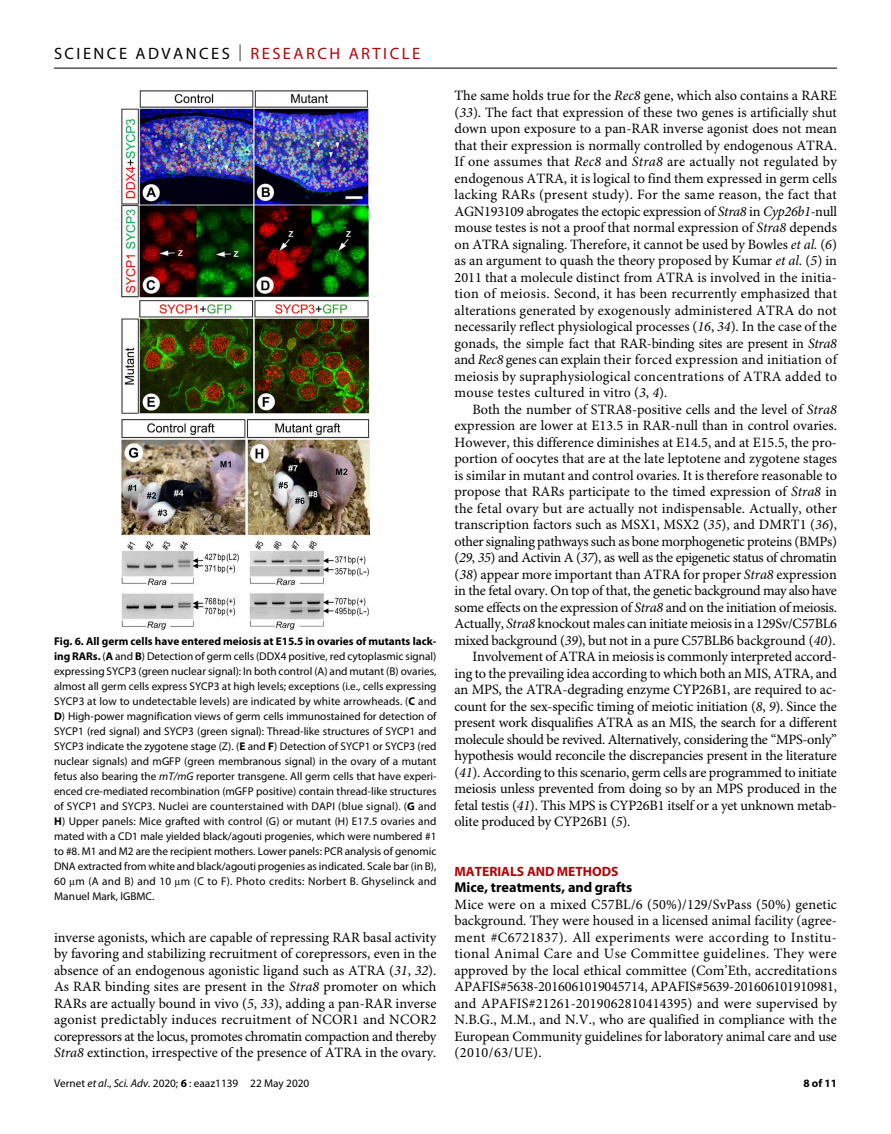
<style>
.page{position:relative;width:891px;height:1134px;background:#fff}
.page>*{position:absolute;margin:0;border:0;box-sizing:border-box;transform-origin:0 0}
.t1{font:16.5px "Myriad Pro";letter-spacing:.15em;color:#000}
.t2{font:14.25px/16.5px "Minion Pro";letter-spacing:-.015em;color:#000;text-align:justify}
.t3{font:14.25px "Minion Pro";letter-spacing:.01em;color:#000}
.t4{font:700 14.25px "Myriad Pro";color:#000}
.t5{font:700 13.5px "Myriad Pro";color:#b10508}
.t6{font:11.25px/15px "Myriad Pro";letter-spacing:.02em;color:#000;text-align:justify}
.t7{font:11.25px "Myriad Pro";color:#000}
.t8{font:700 11.25px "Myriad Pro";color:#000}
.s1{font-weight:300}
.s2{color:#b10508}
.s3{font-weight:700}
.s4{font-style:italic}
</style>
<div class="page">
<hr style="left:54px;top:68px;width:783px;height:1px;background:#000">
<img style="left:121px;top:90px;width:248px;height:539px">
<p class="t1" style="left:54px;top:40px;width:368px">SCIENCE ADVANCES <span class="s1">|</span> <span class="s2">RESEARCH ARTICLE</span></p>
<p class="t6" style="left:54px;top:634px;width:384px"><span class="s3">Fig. 6. All germ cells have entered meiosis at E15.5 in ovaries of mutants lack&shy;ing RARs.</span> (<span class="s3">A</span> and <span class="s3">B</span>) Detection of germ cells (DDX4 positive, red cytoplasmic signal) expressing SYCP3 (green nuclear signal): In both control (A) and mutant (B) ovaries, almost all germ cells express SYCP3 at high levels; exceptions (i.e., cells expressing SYCP3 at low to undetectable levels) are indicated by white arrowheads. (<span class="s3">C</span> and <span class="s3">D</span>) High-power magnification views of germ cells immunostained for detection of SYCP1 (red signal) and SYCP3 (green signal): Thread-like structures of SYCP1 and SYCP3 indicate the zygotene stage (Z). (<span class="s3">E</span> and <span class="s3">F</span>) Detection of SYCP1 or SYCP3 (red nuclear signals) and mGFP (green membranous signal) in the ovary of a mutant fetus also bearing the <span class="s4">mT/mG</span> reporter transgene. All germ cells that have experi&shy;enced cre-mediated recombination (mGFP positive) contain thread-like structures of SYCP1 and SYCP3. Nuclei are counterstained with DAPI (blue signal). (<span class="s3">G</span> and <span class="s3">H</span>) Upper panels: Mice grafted with control (G) or mutant (H) E17.5 ovaries and mated with a CD1 male yielded black/agouti progenies, which were numbered #1 to #8. M1 and M2 are the recipient mothers. Lower panels: PCR analysis of genomic DNA extracted from white and black/agouti progenies as indicated. Scale bar (in B), 60 m (A and B) and 10 m (C to F). Photo credits: Norbert B. Ghyselinck and Manuel Mark, IGBMC.</p>
<p class="t2" style="left:54px;top:930px;width:384px">inverse agonists, which are capable of repressing RAR basal activity by favoring and stabilizing recruitment of corepressors, even in the absence of an endogenous agonistic ligand such as ATRA (<span class="s4">31</span>, <span class="s4">32</span>).<br>As RAR binding sites are present in the <span class="s4">Stra8</span> promoter on which RARs are actually bound in vivo (<span class="s4">5</span>, <span class="s4">33</span>), adding a pan-RAR inverse agonist predictably induces recruitment of NCOR1 and NCOR2 corepressors at the locus, promotes chromatin compaction and thereby <span class="s4">Stra8</span> extinction, irrespective of the presence of ATRA in the ovary.</p>
<p class="t7" style="left:54px;top:1074px;width:257px">Vernet <span class="s4">et al</span>., <span class="s4">Sci. Adv.</span> 2020; <span class="s3">6</span> : eaaz1139 22 May 2020</p>
<p class="t2" style="left:454px;top:89px;width:384px">The same holds true for the <span class="s4">Rec8</span> gene, which also contains a RARE (<span class="s4">33</span>). The fact that expression of these two genes is artificially shut down upon exposure to a pan-RAR inverse agonist does not mean that their expression is normally controlled by endogenous ATRA.<br>If one assumes that <span class="s4">Rec8</span> and <span class="s4">Stra8</span> are actually not regulated by endogenous ATRA, it is logical to find them expressed in germ cells lacking RARs (present study). For the same reason, the fact that AGN193109 abrogates the ectopic expression of <span class="s4">Stra8</span> in <span class="s4">Cyp26b1-</span>null mouse testes is not a proof that normal expression of <span class="s4">Stra8</span> depends on ATRA signaling. Therefore, it cannot be used by Bowles <span class="s4">et al.</span> (<span class="s4">6</span>) as an argument to quash the theory proposed by Kumar <span class="s4">et al.</span> (<span class="s4">5</span>) in 2011 that a molecule distinct from ATRA is involved in the initia&shy;tion of meiosis. Second, it has been recurrently emphasized that alterations generated by exogenously administered ATRA do not necessarily reflect physiological processes (<span class="s4">16</span>, <span class="s4">34</span>). In the case of the gonads, the simple fact that RAR-binding sites are present in <span class="s4">Stra8 </span>and <span class="s4">Rec8</span> genes can explain their forced expression and initiation of meiosis by supraphysiological concentrations of ATRA added to mouse testes cultured in vitro (<span class="s4">3</span>, <span class="s4">4</span>).</p>
<p class="t2" style="left:472px;top:402px;width:366px">Both the number of STRA8-positive cells and the level of <span class="s4">Stra8</span></p>
<p class="t2" style="left:454px;top:419px;width:384px">expression are lower at E13.5 in RAR-null than in control ovaries.</p>
<p class="t2" style="left:454px;top:435px;width:384px">However, this difference diminishes at E14.5, and at E15.5, the pro-</p>
<p class="t2" style="left:454px;top:452px;width:384px">portion of oocytes that are at the late leptotene and zygotene stages</p>
<p class="t2" style="left:454px;top:468px;width:384px">is similar in mutant and control ovaries. It is therefore reasonable to</p>
<p class="t2" style="left:454px;top:485px;width:384px">propose that RARs participate to the timed expression of <span class="s4">Stra8</span> in</p>
<p class="t3" style="left:454px;top:499px;width:384px">the fetal ovary but are actually not indispensable. Actually, other</p>
<p class="t2" style="left:454px;top:518px;width:384px">transcription factors such as MSX1, MSX2 (<span class="s4">35</span>), and DMRT1 (<span class="s4">36</span>),</p>
<p class="t2" style="left:454px;top:534px;width:384px">other signaling pathways such as bone morphogenetic proteins (BMPs)</p>
<p class="t2" style="left:454px;top:551px;width:384px">(<span class="s4">29</span>, <span class="s4">35</span>) and Activin A (<span class="s4">37</span>), as well as the epigenetic status of chromatin</p>
<p class="t2" style="left:454px;top:567px;width:384px">(<span class="s4">38</span>) appear more important than ATRA for proper <span class="s4">Stra8</span> expression</p>
<p class="t2" style="left:454px;top:584px;width:384px">in the fetal ovary. On top of that, the genetic background may also have</p>
<p class="t2" style="left:454px;top:600px;width:384px">some effects on the expression of <span class="s4">Stra8</span> and on the initiation of meiosis.</p>
<p class="t2" style="left:454px;top:617px;width:384px">Actually, <span class="s4">Stra8</span> knockout males can initiate meiosis in a 129Sv/C57BL6</p>
<p class="t2" style="left:454px;top:633px;width:383px">mixed background (<span class="s4">39</span>), but not in a pure C57BLB6 background (<span class="s4">40</span>).</p>
<p class="t2" style="left:472px;top:650px;width:366px">Involvement of ATRA in meiosis is commonly interpreted accord-</p>
<p class="t2" style="left:454px;top:666px;width:384px">ing to the prevailing idea according to which both an MIS, ATRA, and</p>
<p class="t2" style="left:454px;top:683px;width:384px">an MPS, the ATRA-degrading enzyme CYP26B1, are required to ac-</p>
<p class="t2" style="left:454px;top:699px;width:384px">count for the sex-specific timing of meiotic initiation (<span class="s4">8</span>, <span class="s4">9</span>). Since the</p>
<p class="t2" style="left:454px;top:716px;width:384px">present work disqualifies ATRA as an MIS, the search for a different</p>
<p class="t2" style="left:454px;top:732px;width:384px">molecule should be revived. Alternatively, considering the “MPS-only”</p>
<p class="t2" style="left:454px;top:749px;width:384px">hypothesis would reconcile the discrepancies present in the literature</p>
<p class="t2" style="left:454px;top:765px;width:384px">(<span class="s4">41</span>). According to this scenario, germ cells are programmed to initiate</p>
<p class="t2" style="left:454px;top:782px;width:384px">meiosis unless prevented from doing so by an MPS produced in the</p>
<p class="t2" style="left:454px;top:798px;width:384px">fetal testis (<span class="s4">41</span>). This MPS is CYP26B1 itself or a yet unknown metab-</p>
<p class="t2" style="left:454px;top:815px;width:178px">olite produced by CYP26B1 (<span class="s4">5</span>).</p>
<p class="t5" style="left:455px;top:860px;width:166px">MATERIALS AND METHODS</p>
<p class="t4" style="left:455px;top:876px;width:179px">Mice, treatments, and grafts</p>
<p class="t2" style="left:455px;top:897px;width:384px">Mice were on a mixed C57BL/6 (50%)/129/SvPass (50%) genetic background. They were housed in a licensed animal facility (agree&shy;ment #C6721837). All experiments were according to Institu&shy;tional Animal Care and Use Committee guidelines. They were approved by the local ethical committee (Com’Eth, accreditations APAFIS#5638-2016061019045714, APAFIS#5639-201606101910981, and APAFIS#21261-2019062810414395) and were supervised by N.B.G., M.M., and N.V., who are qualified in compliance with the European Community guidelines for laboratory animal care and use (2010/63/UE).</p>
<p class="t8" style="left:803px;top:1074px;width:35px">8 of 11</p>
</div>
